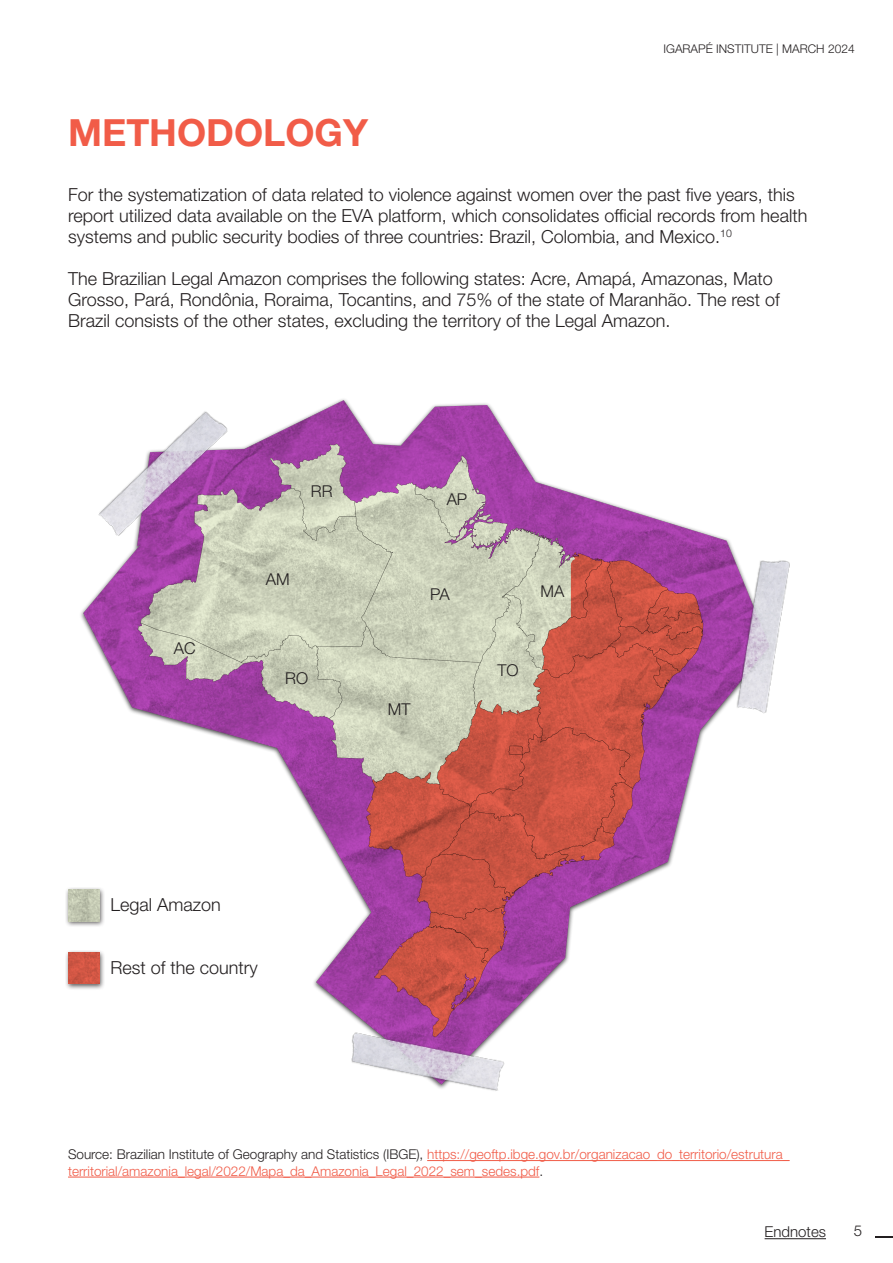
<style>
.page{position:relative;width:893px;height:1263px;background:#fff}
.page>*{position:absolute;margin:0;border:0;box-sizing:border-box;transform-origin:0 0}
.t1{font:700 37.5px "Helvetica Neue LT Std";color:#f15c48}
.t2{font:300 18px/21px "Helvetica Neue LT Std";color:#231f20}
.t3{font:300 16.35px "Helvetica Neue LT Std";color:#231f20}
.t4{font:300 15px "Helvetica Neue LT Std";color:#231f20}
.t5{font:300 13.5px/16.5px "Helvetica Neue LT Std";color:#f15c48}
.t6{font:300 12px "Helvetica Neue LT Std";color:#231f20}
.s1{color:#231f20}
</style>
<div class="page">
<svg style="left:876px;top:1236px;width:17px;height:1px"></svg>
<hr style="left:765px;top:1238px;width:61px;height:1px;background:#231f20">
<img style="left:80px;top:399px;width:628px;height:609px">
<div style="left:64px;top:887px;width:41px;height:41px;background:#231f20;opacity:.75"></div>
<img style="left:68px;top:890px;width:31px;height:31px">
<div style="left:64px;top:950px;width:41px;height:40px;background:#231f20;opacity:.75"></div>
<img style="left:68px;top:952px;width:31px;height:32px">
<img style="left:80px;top:399px;width:174px;height:160px">
<img style="left:341px;top:1008px;width:181px;height:83px">
<img style="left:708px;top:533px;width:82px;height:194px">
<hr style="left:427px;top:1160px;width:362px;height:1px;background:#f15c48">
<hr style="left:68px;top:1177px;width:471px;height:1px;background:#f15c48">
<h1 class="t1" style="left:68px;top:109px;width:302px">METHODOLOGY</h1>
<p class="t6" style="left:663px;top:42px;width:193px">IGARAPÉ INSTITUTE | MARCH 2024</p>
<p class="t2" style="left:68px;top:183px;width:741px">For the systematization of data related to violence against women over the past five years, this report utilized data available on the EVA platform, which consolidates official records from health systems and public security bodies of three countries: Brazil, Colombia, and Mexico.<sup>10</sup></p>
<p class="t2" style="left:68px;top:267px;width:713px">The Brazilian Legal Amazon comprises the following states: Acre, Amapá, Amazonas, Mato<br>Grosso, Pará, Rondônia, Roraima, Tocantins, and 75% of the state of Maranhão. The rest of<br>Brazil consists of the other states, excluding the territory of the Legal Amazon.</p>
<p class="t3" style="left:174px;top:638px;width:23px">AC</p>
<p class="t3" style="left:311px;top:481px;width:23px">RR</p>
<p class="t3" style="left:266px;top:569px;width:25px">AM</p>
<p class="t3" style="left:285px;top:668px;width:24px">RO</p>
<p class="t3" style="left:447px;top:490px;width:22px">AP</p>
<p class="t3" style="left:430px;top:584px;width:21px">PA</p>
<p class="t3" style="left:388px;top:699px;width:24px">MT</p>
<p class="t3" style="left:540px;top:581px;width:25px">MA</p>
<p class="t3" style="left:497px;top:660px;width:23px">TO</p>
<p class="t2" style="left:111px;top:894px;width:112px">Legal Amazon</p>
<p class="t2" style="left:111px;top:957px;width:149px">Rest of the country</p>
<p class="t5" style="left:68px;top:1146px;width:723px"><span class="s1">Source: Brazilian Institute of Geography and Statistics (IBGE),</span> https://geoftp.ibge.gov.br/organizacao_do_territorio/estrutura_ territorial/amazonia_legal/2022/Mapa_da_Amazonia_Legal_2022_sem_sedes.pdf<span class="s1">.</span></p>
<p class="t4" style="left:765px;top:1223px;width:63px">Endnotes</p>
<p class="t4" style="left:854px;top:1221px;width:10px">5</p>
</div>
